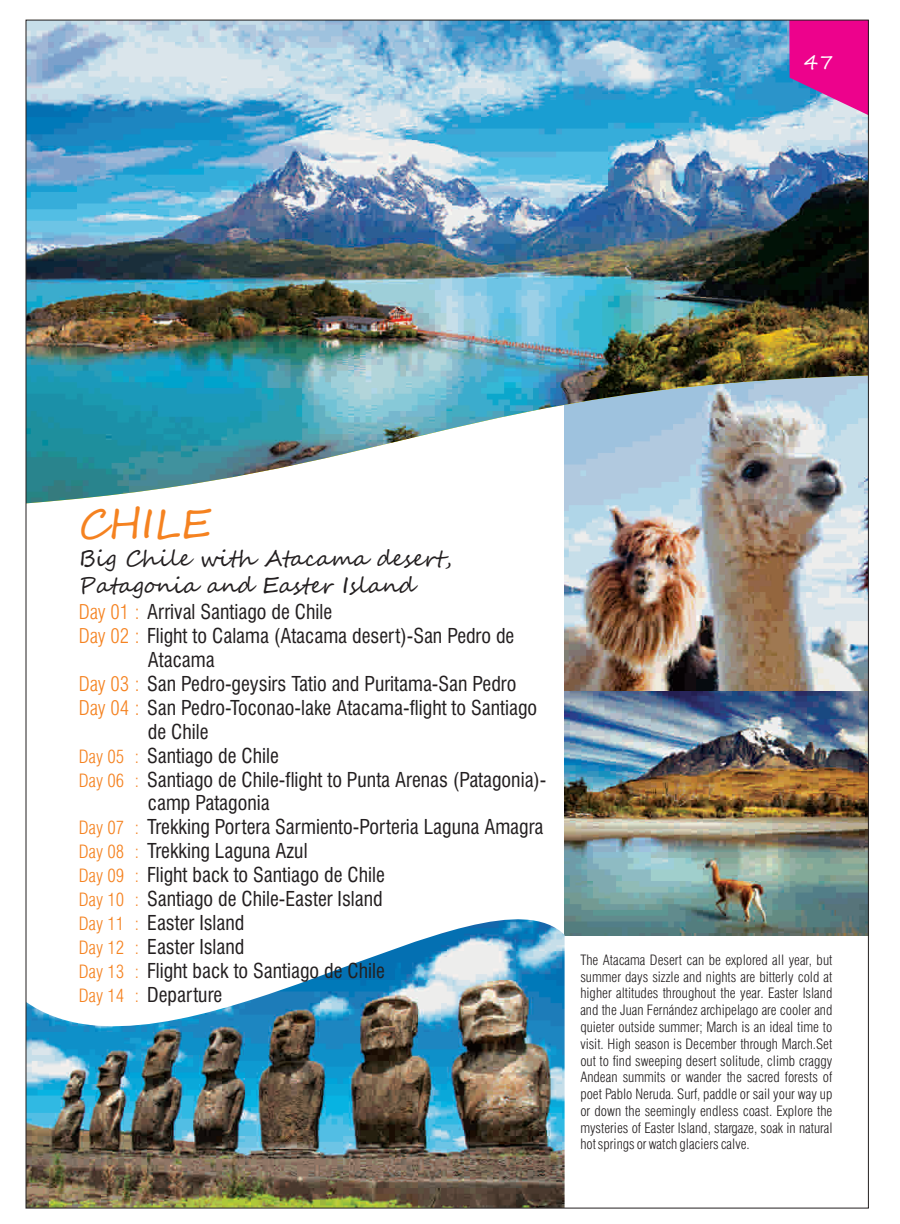
<style>
.page{position:relative;width:900px;height:1224px;background:#fff}
.page>*{position:absolute;margin:0;border:0;box-sizing:border-box;transform-origin:0 0}
.t1{font:40px "Segoe Script";color:#f58220}
.t2{font:22px/27.6px "Segoe Script";color:#231f20}
.t3{font:condensed 20px/24px "Swiss 721 BT";color:#231f20}
.t4{font:20px "Segoe Script";color:#fff}
.t5{font:300 condensed 18px/24px "Swiss 721 BT";color:#f58220}
.t6{font:300 condensed 14px/16.8px "Swiss 721 BT";color:#231f20;text-align:justify}
.s1{font-weight:300;color:#f58220}
</style>
<div class="page">
<img style="left:565px;top:503px;width:302px;height:188px">
<img style="left:565px;top:691px;width:302px;height:244px">
<img style="left:28px;top:1030px;width:537px;height:177px">
<svg style="left:28px;top:878px;width:537px;height:152px"></svg>
<img style="left:28px;top:22px;width:839px;height:481px">
<svg style="left:789px;top:22px;width:78px;height:102px;background:#d538a3"></svg>
<h3 class="t4" style="left:804px;top:54px;width:31px">47</h3>
<h1 class="t1" style="left:79px;top:508px;width:133px">CHILE</h1>
<h2 class="t2" style="left:79px;top:546px;width:374px">Big Chile with Atacama desert,<br>Patagonia and Easter Island</h2>
<h3 class="t3" style="left:79px;top:601px;width:437px"><span class="s1">Day 01 :</span> Arrival Santiago de Chile<br><span class="s1">Day 02 :</span> Flight to Calama (Atacama desert)-San Pedro de</h3>
<h3 class="t3" style="left:79px;top:673px;width:460px"><span class="s1">Day 03 :</span> San Pedro-geysirs Tatio and Puritama-San Pedro<br><span class="s1">Day 04 :</span> San Pedro-Toconao-lake Atacama-flight to Santiago</h3>
<p class="t5" style="left:79px;top:746px;width:62px">Day 05 :<br>Day 06 :</p>
<p class="t5" style="left:79px;top:818px;width:62px;text-align:justify">Day 07 :<br>Day 08 :<br>Day 09 :<br>Day 10 :<br>Day 11 :<br>Day 12 :<br>Day 13 :<br>Day 14 :</p>
<h3 class="t3" style="left:148px;top:649px;width:68px">Atacama</h3>
<p class="t3" style="left:147px;top:721px;width:401px">de Chile<br>Santiago de Chile<br>Santiago de Chile-flight to Punta Arenas (Patagonia)- camp Patagonia<br>Trekking Portera Sarmiento-Porteria Laguna Amagra<br>Trekking Laguna Azul<br>Flight back to Santiago de Chile<br>Santiago de Chile-Easter Island<br>Easter Island<br>Easter Island<br>Flight back to Santiago de Chile<br>Departure</p>
<p class="t6" style="left:580px;top:953px;width:254px">The Atacama Desert can be explored all year, but summer days sizzle and nights are bitterly cold at higher altitudes throughout the year. Easter Island and the Juan Fernández archipelago are cooler and quieter outside summer; March is an ideal time to visit. High season is December through March.Set out to find sweeping desert solitude, climb craggy Andean summits or wander the sacred forests of poet Pablo Neruda. Surf, paddle or sail your way up or down the seemingly endless coast. Explore the mysteries of Easter Island, stargaze, soak in natural hot springs or watch glaciers calve.</p>
</div>
